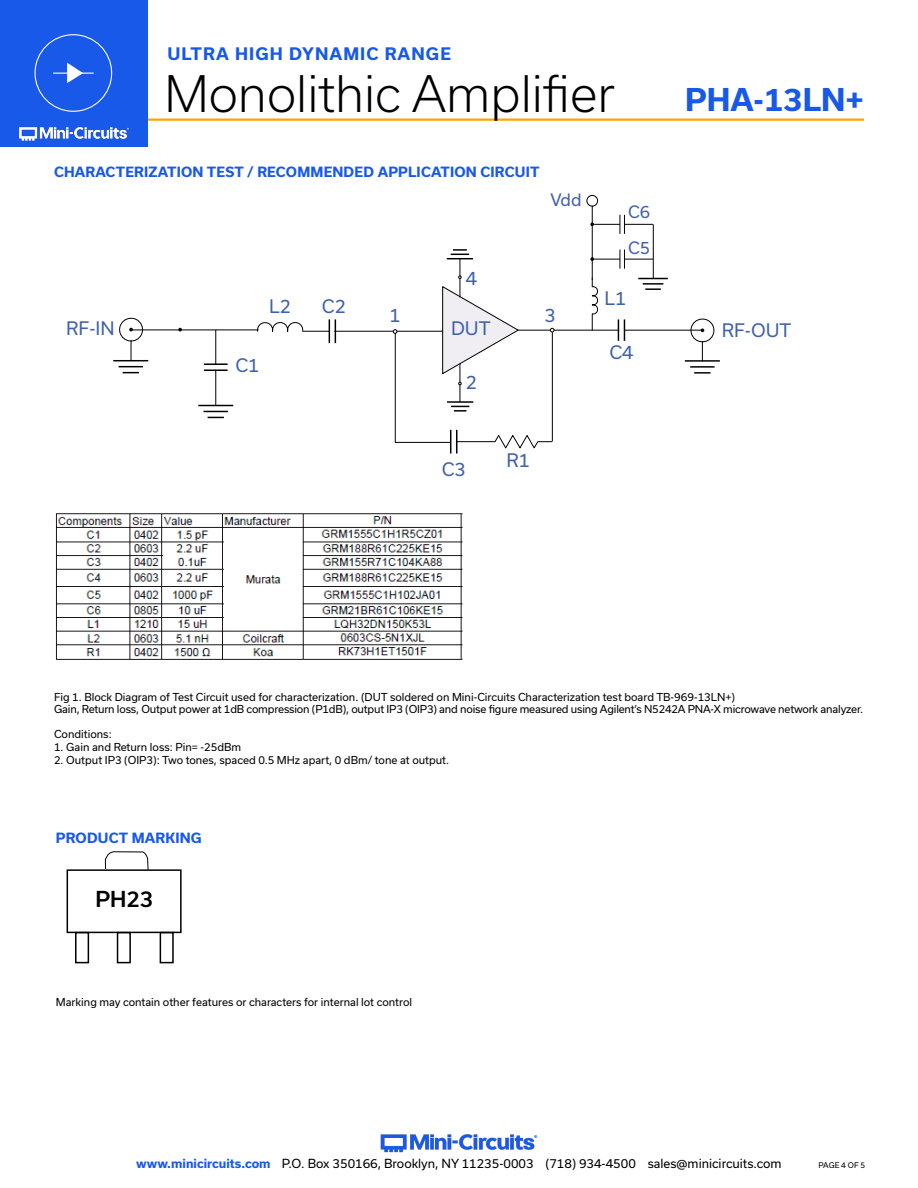
<style>
.page{position:relative;width:918px;height:1188px;background:#fff}
.page>*{position:absolute;margin:0;border:0;box-sizing:border-box;transform-origin:0 0}
.t1{font:300 48px "Usual";color:#000}
.t2{font:700 30px "Usual";color:#1859ea}
.t3{font:500 21px "Usual";color:#000}
.t4{font:17.85px "Usual";color:#4061ab}
.t5{font:700 16.5px "Usual";letter-spacing:.065em;color:#1859ea}
.t6{font:16.35px "Usual";color:#4061ab}
.Blue_Headers{font:700 13.5px "Usual";letter-spacing:.015em;color:#1859ea}
.t7{font:12px "Usual";color:#000}
.Figure_text{font:10.5px "Usual";color:#000}
.t8{font:7.5px "Usual";color:#000}
.s1{font-weight:700;color:#1859ea}
</style>
<div class="page">
<hr style="left:129px;top:118px;width:735px;height:3px;background:#ffa300">
<div style="left:0;top:0;width:147px;height:147px;background:#1859ea"></div>
<img style="left:19px;top:126px;width:110px;height:15px">
<div style="left:35px;top:34px;width:77px;height:78px;border:1px solid #fff;border-radius:50%"></div>
<hr style="left:53px;top:73px;width:41px;height:1px;background:#fff">
<svg style="left:67px;top:63px;width:16px;height:20px"></svg>
<img style="left:380px;top:1134px;width:158px;height:19px">
<img style="left:56px;top:513px;width:407px;height:147px">
<svg style="left:119px;top:317px;width:25px;height:43px"></svg>
<hr style="left:132px;top:329px;width:126px;height:1px;background:#000">
<hr style="left:215px;top:330px;width:1px;height:34px;background:#000">
<hr style="left:215px;top:370px;width:1px;height:36px;background:#000">
<hr style="left:205px;top:363px;width:22px;height:2px;background:#000">
<hr style="left:205px;top:369px;width:22px;height:2px;background:#000">
<hr style="left:335px;top:331px;width:58px;height:1px;background:#000">
<hr style="left:554px;top:330px;width:65px;height:1px;background:#000">
<hr style="left:625px;top:330px;width:77px;height:1px;background:#000">
<hr style="left:199px;top:405px;width:34px;height:1px;background:#000">
<svg style="left:204px;top:411px;width:23px;height:7px"></svg>
<hr style="left:114px;top:360px;width:34px;height:1px;background:#000">
<svg style="left:119px;top:366px;width:23px;height:7px"></svg>
<hr style="left:459px;top:259px;width:1px;height:38px;background:#000">
<svg style="left:448px;top:249px;width:24px;height:10px"></svg>
<svg style="left:458px;top:276px;width:4px;height:3px"></svg>
<svg style="left:592px;top:280px;width:7px;height:50px"></svg>
<hr style="left:592px;top:206px;width:1px;height:74px;background:#000">
<div style="left:587px;top:195px;width:11px;height:12px;border:1px solid #000;border-radius:50%"></div>
<svg style="left:590px;top:215px;width:63px;height:19px"></svg>
<svg style="left:590px;top:250px;width:63px;height:19px"></svg>
<hr style="left:653px;top:224px;width:1px;height:54px;background:#000">
<svg style="left:639px;top:278px;width:28px;height:1px"></svg>
<hr style="left:643px;top:283px;width:20px;height:2px;background:#000">
<svg style="left:646px;top:288px;width:14px;height:2px"></svg>
<svg style="left:690px;top:318px;width:25px;height:42px"></svg>
<svg style="left:257px;top:320px;width:79px;height:22px"></svg>
<svg style="left:618px;top:320px;width:7px;height:20px"></svg>
<svg style="left:393px;top:285px;width:161px;height:168px"></svg>
<hr style="left:686px;top:360px;width:33px;height:2px;background:#000">
<hr style="left:691px;top:366px;width:23px;height:2px;background:#000">
<svg style="left:695px;top:372px;width:15px;height:2px"></svg>
<div style="left:67px;top:869px;width:115px;height:64px;border:2px solid #000"></div>
<svg style="left:105px;top:851px;width:44px;height:20px"></svg>
<div style="left:75px;top:932px;width:14px;height:31px;border:2px solid #000"></div>
<div style="left:117px;top:932px;width:14px;height:31px;border:2px solid #000"></div>
<div style="left:160px;top:932px;width:14px;height:31px;border:2px solid #000"></div>
<h3 class="t5" style="left:167px;top:45px;width:285px">ULTRA HIGH DYNAMIC RANGE</h3>
<h1 class="t1" style="left:164px;top:66px;width:452px">Monolithic Amplifier</h1>
<p class="Blue_Headers" style="left:54px;top:164px;width:487px">CHARACTERIZATION TEST / RECOMMENDED APPLICATION CIRCUIT</p>
<h3 class="t6" style="left:551px;top:191px;width:33px">Vdd</h3>
<h3 class="t4" style="left:466px;top:268px;width:13px">4</h3>
<h3 class="t6" style="left:628px;top:202px;width:24px">C6</h3>
<h3 class="t6" style="left:628px;top:238px;width:24px">C5</h3>
<h2 class="t2" style="left:685px;top:83px;width:180px">PHA-13LN+</h2>
<h3 class="t4" style="left:605px;top:288px;width:23px">L1</h3>
<h3 class="t4" style="left:322px;top:296px;width:26px">C2</h3>
<h3 class="t4" style="left:269px;top:296px;width:23px">L2</h3>
<h3 class="t4" style="left:389px;top:305px;width:13px">1</h3>
<h3 class="t4" style="left:545px;top:305px;width:13px">3</h3>
<h3 class="t4" style="left:66px;top:319px;width:50px">RF-IN</h3>
<h3 class="t4" style="left:451px;top:319px;width:41px">DUT</h3>
<h3 class="t4" style="left:722px;top:320px;width:71px">RF-OUT</h3>
<h3 class="t4" style="left:235px;top:355px;width:26px">C1</h3>
<h3 class="t4" style="left:466px;top:372px;width:13px">2</h3>
<h3 class="t4" style="left:442px;top:459px;width:26px">C3</h3>
<h3 class="t4" style="left:506px;top:450px;width:25px">R1</h3>
<h3 class="t4" style="left:609px;top:342px;width:26px">C4</h3>
<p class="Figure_text" style="left:54px;top:691px;width:683px">Fig 1. Block Diagram of Test Circuit used for characterization. (DUT soldered on Mini-Circuits Characterization test board TB-969-13LN+)</p>
<p class="Figure_text" style="left:54px;top:703px;width:811px">Gain, Return loss, Output power at 1dB compression (P1dB), output IP3 (OIP3) and noise figure measured using Agilent’s N5242A PNA-X microwave network analyzer.</p>
<p class="Figure_text" style="left:54px;top:728px;width:59px">Conditions:</p>
<p class="Figure_text" style="left:54px;top:741px;width:189px">1. Gain and Return loss: Pin= -25dBm</p>
<p class="Figure_text" style="left:54px;top:754px;width:397px">2. Output IP3 (OIP3): Two tones, spaced 0.5 MHz apart, 0 dBm/ tone at output.</p>
<p class="Blue_Headers" style="left:56px;top:830px;width:147px">PRODUCT MARKING</p>
<p class="t3" style="left:95px;top:887px;width:59px">PH23</p>
<p class="Figure_text" style="left:56px;top:996px;width:358px">Marking may contain other features or characters for internal lot control</p>
<p class="t7" style="left:136px;top:1157px;width:647px"><span class="s1">www.minicircuits.com</span> P.O. Box 350166, Brooklyn, NY 11235-0003 (718) 934-4500 sales@minicircuits.com</p>
<p class="t8" style="left:819px;top:1161px;width:48px">PAGE 4 OF 5</p>
</div>
